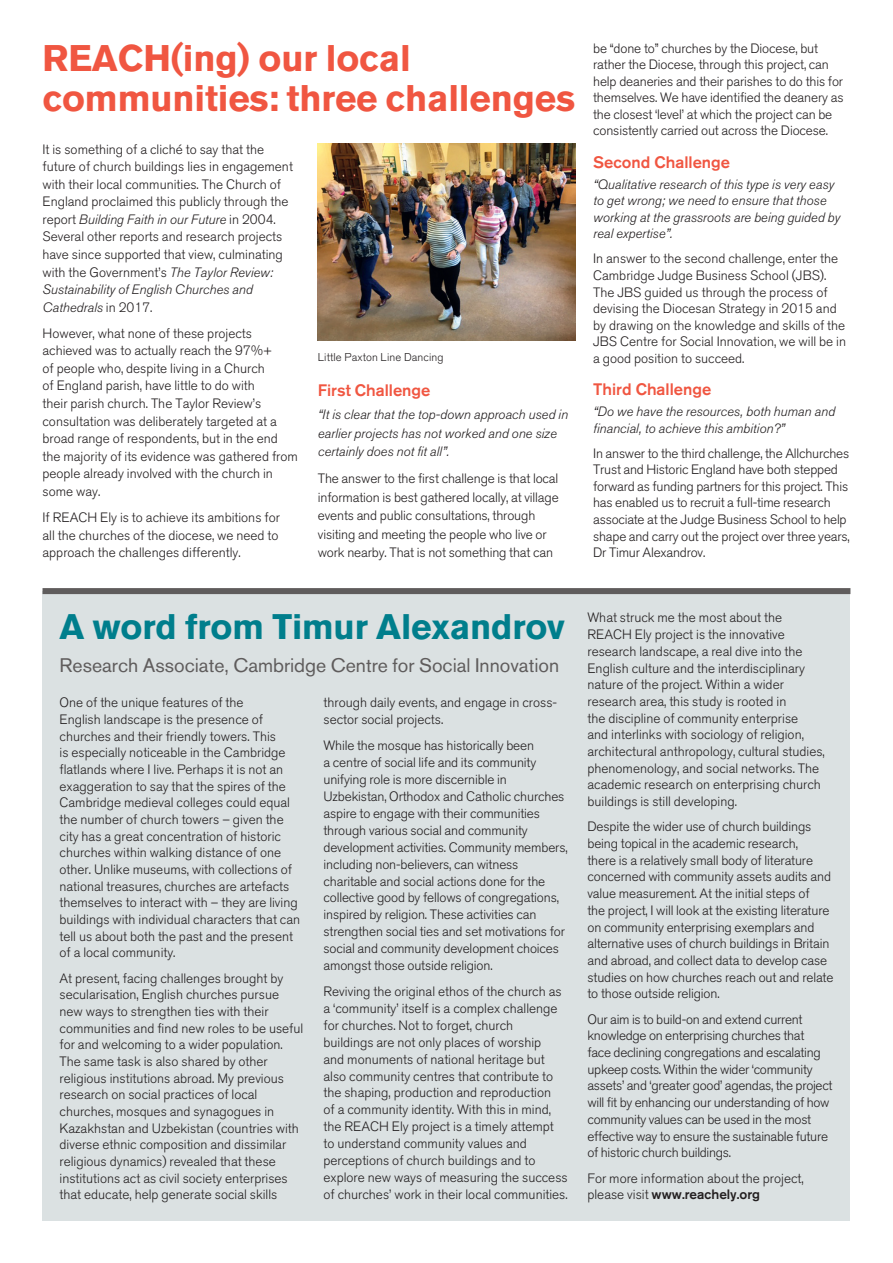
<style>
.page{position:relative;width:893px;height:1263px;background:#fff}
.page>*{position:absolute;margin:0;border:0;box-sizing:border-box;transform-origin:0 0}
.Main_Heading{font:700 36.75px/39.8px "Akzidenz Grotesk BQ";letter-spacing:-.005em;color:#f05641}
.Main_Heading-2{font:700 35.25px "Akzidenz Grotesk BQ";letter-spacing:-.005em;color:#007e8c}
.Intro{font:19.5px "Akzidenz Grotesk BQ";color:#5f5c5c}
.Subheading{font:500 16.5px "Akzidenz Grotesk BQ";color:#f05641}
.Body_9{font:300 13.5px/16.6px "Akzidenz Grotesk BQ";color:#231f20}
.Body_9-2{font:300 13.5px/16.6px "Akzidenz Grotesk BQ";letter-spacing:-.02em;color:#231f20}
.Body_9-3{font:italic 300 13.5px/16.5px "Akzidenz Grotesk BQ";color:#231f20}
.Body_9-4{font:300 11.25px "Akzidenz Grotesk BQ";letter-spacing:.01em;color:#231f20}
.s1{font-style:italic}
.s2{font-weight:500}
</style>
<div class="page">
<div style="left:43px;top:591px;width:807px;height:629px;background:#dbe1e2"></div>
<div style="left:43px;top:588px;width:807px;height:6px;background:#5f5c5c"></div>
<img style="left:318px;top:144px;width:257px;height:196px">
<p class="Main_Heading" style="left:43px;top:38px;width:534px">REACH(ing) our local communities: three challenges</p>
<p class="Body_9" style="left:43px;top:140px;width:252px;line-height:17.5px">It is something of a cliché to say that the future of church buildings lies in engagement with their local communities. The Church of England proclaimed this publicly through the report <span class="s1">Building Faith in our Future</span> in 2004.<br>Several other reports and research projects have since supported that view, culminating with the Government’s <span class="s1">The Taylor Review:<br>Sustainability of English Churches and Cathedrals</span> in 2017.</p>
<p class="Body_9" style="left:43px;top:325px;width:257px;line-height:17.5px">However, what none of these projects achieved was to actually reach the 97%+<br>of people who, despite living in a Church<br>of England parish, have little to do with<br>their parish church. The Taylor Review’s consultation was deliberately targeted at a broad range of respondents, but in the end the majority of its evidence was gathered from people already involved with the church in some way.</p>
<p class="Body_9" style="left:43px;top:509px;width:239px;line-height:17.5px;text-align:justify">If REACH Ely is to achieve its ambitions for all the churches of the diocese, we need to approach the challenges differently.</p>
<p class="Body_9-4" style="left:318px;top:351px;width:127px">Little Paxton Line Dancing</p>
<p class="Subheading" style="left:318px;top:380px;width:114px">First Challenge</p>
<p class="Body_9-3" style="left:318px;top:405px;width:252px;line-height:18.5px">“It is clear that the top-down approach used in earlier projects has not worked and one size certainly does not fit all”.</p>
<p class="Body_9" style="left:318px;top:469px;width:242px;line-height:18.5px">The answer to the first challenge is that local information is best gathered locally, at village events and public consultations, through visiting and meeting the people who live or work nearby. That is not something that can</p>
<p class="Body_9" style="left:593px;top:40px;width:252px">be “done to” churches by the Diocese, but rather the Diocese, through this project, can help deaneries and their parishes to do this for themselves. We have identified the deanery as the closest ‘level’ at which the project can be consistently carried out across the Diocese.</p>
<p class="Subheading" style="left:593px;top:152px;width:138px">Second Challenge</p>
<p class="Body_9-3" style="left:593px;top:176px;width:249px">“Qualitative research of this type is very easy to get wrong; we need to ensure that those working at the grassroots are being guided by real expertise”.</p>
<p class="Body_9" style="left:593px;top:251px;width:254px">In answer to the second challenge, enter the Cambridge Judge Business School (JBS).<br>The JBS guided us through the process of devising the Diocesan Strategy in 2015 and by drawing on the knowledge and skills of the JBS Centre for Social Innovation, we will be in a good position to succeed.</p>
<p class="Subheading" style="left:593px;top:379px;width:120px">Third Challenge</p>
<p class="Body_9-3" style="left:593px;top:403px;width:243px">“Do we have the resources, both human and financial, to achieve this ambition?”</p>
<p class="Body_9" style="left:593px;top:445px;width:258px">In answer to the third challenge, the Allchurches Trust and Historic England have both stepped forward as funding partners for this project. This has enabled us to recruit a full-time research associate at the Judge Business School to help shape and carry out the project over three years, Dr Timur Alexandrov.</p>
<p class="Main_Heading-2" style="left:60px;top:607px;width:507px">A word from Timur Alexandrov</p>
<p class="Intro" style="left:60px;top:654px;width:501px">Research Associate, Cambridge Centre for Social Innovation</p>
<p class="Body_9" style="left:60px;top:695px;width:242px">One of the unique features of the<br>English landscape is the presence of churches and their friendly towers. This<br>is especially noticeable in the Cambridge flatlands where I live. Perhaps it is not an exaggeration to say that the spires of the Cambridge medieval colleges could equal the number of church towers – given the city has a great concentration of historic churches within walking distance of one other. Unlike museums, with collections of national treasures, churches are artefacts themselves to interact with – they are living buildings with individual characters that can tell us about both the past and the present of a local community.</p>
<p class="Body_9" style="left:60px;top:970px;width:245px">At present, facing challenges brought by secularisation, English churches pursue new ways to strengthen ties with their communities and find new roles to be useful for and welcoming to a wider population.<br>The same task is also shared by other religious institutions abroad. My previous research on social practices of local churches, mosques and synagogues in Kazakhstan and Uzbekistan (countries with diverse ethnic composition and dissimilar religious dynamics) revealed that these institutions act as civil society enterprises that educate, help generate social skills</p>
<p class="Body_9" style="left:323px;top:694px;width:235px">through daily events, and engage in cross&shy;sector social projects.</p>
<p class="Body_9" style="left:323px;top:737px;width:246px">While the mosque has historically been<br>a centre of social life and its community unifying role is more discernible in Uzbekistan, Orthodox and Catholic churches aspire to engage with their communities through various social and community development activities. Community members, including non-believers, can witness charitable and social actions done for the collective good by fellows of congregations, inspired by religion. These activities can strengthen social ties and set motivations for social and community development choices amongst those outside religion.</p>
<p class="Body_9" style="left:323px;top:983px;width:246px">Reviving the original ethos of the church as a ‘community’ itself is a complex challenge for churches. Not to forget, church<br>buildings are not only places of worship<br>and monuments of national heritage but also community centres that contribute to the shaping, production and reproduction<br>of a community identity. With this in mind, the REACH Ely project is a timely attempt to understand community values and perceptions of church buildings and to explore new ways of measuring the success of churches’ work in their local communities.</p>
<p class="Body_9" style="left:587px;top:610px;width:239px">What struck me the most about the REACH Ely project is the innovative research landscape, a real dive into the English culture and the interdisciplinary nature of the project. Within a wider research area, this study is rooted in<br>the discipline of community enterprise<br>and interlinks with sociology of religion, architectural anthropology, cultural studies, phenomenology, and social networks. The academic research on enterprising church buildings is still developing.</p>
<p class="Body_9" style="left:587px;top:819px;width:247px">Despite the wider use of church buildings being topical in the academic research,<br>there is a relatively small body of literature concerned with community assets audits and value measurement. At the initial steps of<br>the project, I will look at the existing literature on community enterprising exemplars and alternative uses of church buildings in Britain and abroad, and collect data to develop case studies on how churches reach out and relate to those outside religion.</p>
<p class="Body_9-2" style="left:587px;top:1011px;width:247px">Our aim is to build-on and extend current knowledge on enterprising churches that<br>face declining congregations and escalating upkeep costs. Within the wider ‘community assets’ and ‘greater good’ agendas, the project will fit by enhancing our understanding of how community values can be used in the most effective way to ensure the sustainable future of historic church buildings.</p>
<p class="Body_9" style="left:587px;top:1170px;width:218px">For more information about the project, please visit <span class="s2">www.reachely.org</span></p>
</div>
